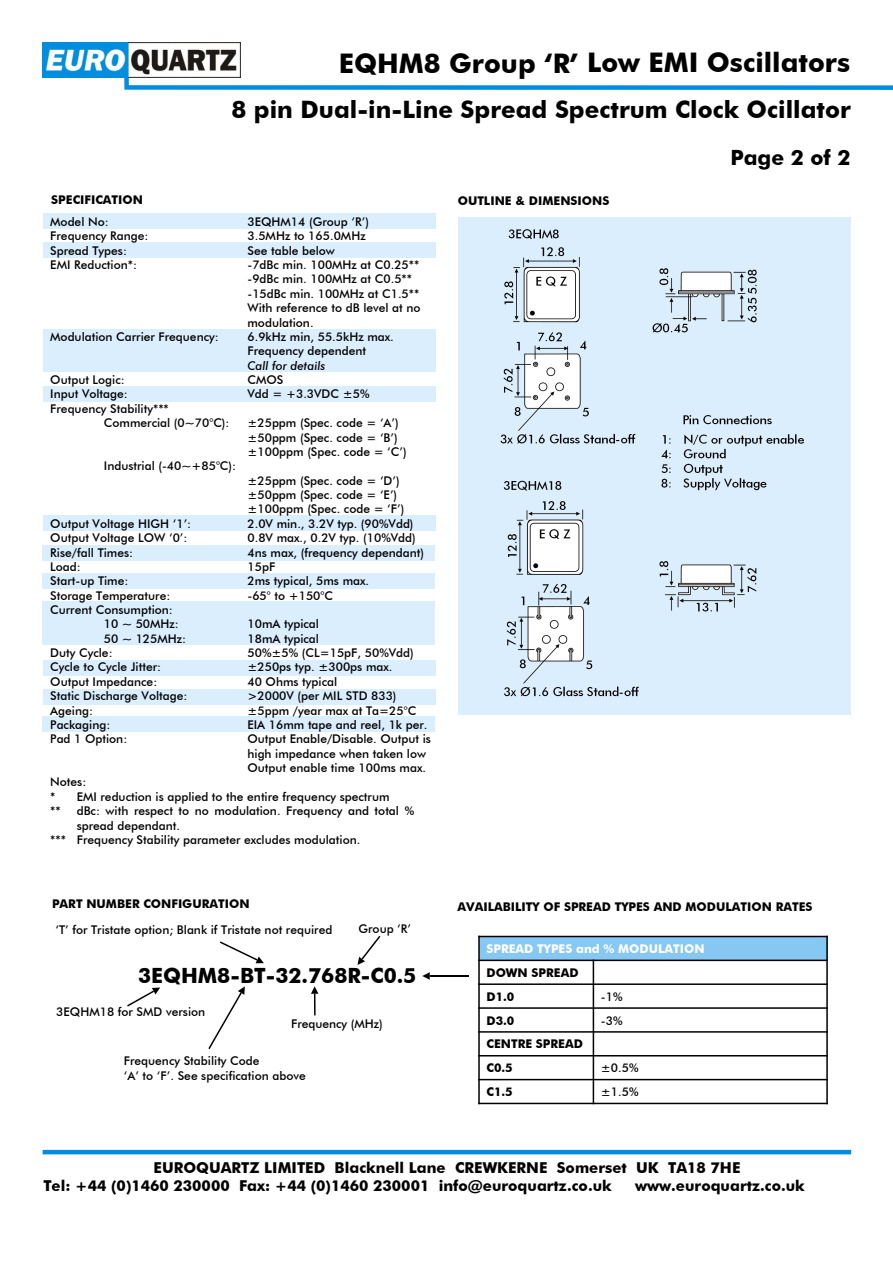
<style>
.page{position:relative;width:893px;height:1263px;background:#fff}
.page>*{position:absolute;margin:0;border:0;box-sizing:border-box;transform-origin:0 0}
.t1{font:700 27px "Futura BT";color:#000}
.t2{font:700 24px "Futura BT";color:#000}
.t3{font:700 21px "Futura BT";color:#000}
.t4{font:700 15px/18px "Futura BT";color:#000}
.t5{font:500 12px/14.4px "Futura BT";color:#000}
.t6{font:700 12px/23.9px "Futura BT";color:#000}
.t7{font:700 12px "Futura BT";color:#fff}
.t8{font:italic 500 12px "Futura BT";color:#000}
</style>
<div class="page">
<svg style="left:124px;top:73px;width:769px;height:17px"></svg>
<hr style="left:43px;top:1150px;width:808px;height:4px;background:#008ce4">
<img style="left:43px;top:42px;width:197px;height:36px">
<div style="left:458px;top:217px;width:393px;height:498px;background:#dbeefe"></div>
<svg style="left:220px;top:941px;width:44px;height:22px"></svg>
<svg style="left:208px;top:986px;width:37px;height:63px"></svg>
<svg style="left:311px;top:986px;width:7px;height:8px"></svg>
<hr style="left:314px;top:994px;width:2px;height:21px;background:#000">
<svg style="left:357px;top:936px;width:23px;height:29px"></svg>
<svg style="left:422px;top:972px;width:8px;height:8px"></svg>
<hr style="left:430px;top:975px;width:39px;height:2px;background:#000">
<svg style="left:127px;top:987px;width:33px;height:19px"></svg>
<div style="left:479px;top:936px;width:348px;height:24px;background:#87c8f2"></div>
<hr style="left:478px;top:936px;width:350px;height:1px;background:#000">
<hr style="left:478px;top:959px;width:350px;height:2px;background:#000">
<hr style="left:478px;top:983px;width:350px;height:2px;background:#000">
<hr style="left:478px;top:1007px;width:350px;height:2px;background:#000">
<hr style="left:478px;top:1031px;width:350px;height:2px;background:#000">
<hr style="left:478px;top:1055px;width:350px;height:1px;background:#000">
<hr style="left:478px;top:1079px;width:350px;height:1px;background:#000">
<hr style="left:478px;top:1103px;width:350px;height:1px;background:#000">
<hr style="left:478px;top:936px;width:2px;height:168px;background:#000">
<hr style="left:593px;top:959px;width:1px;height:145px;background:#000">
<hr style="left:826px;top:936px;width:2px;height:168px;background:#000">
<img style="left:500px;top:229px;width:304px;height:468px">
<div style="left:42px;top:717px;width:393px;height:15px;background:#dbeefe"></div>
<div style="left:43px;top:689px;width:393px;height:15px;background:#dbeefe"></div>
<div style="left:43px;top:660px;width:393px;height:15px;background:#dbeefe"></div>
<div style="left:42px;top:602px;width:393px;height:43px;background:#dbeefe"></div>
<div style="left:42px;top:573px;width:393px;height:15px;background:#dbeefe"></div>
<div style="left:42px;top:545px;width:393px;height:16px;background:#dbeefe"></div>
<div style="left:43px;top:515px;width:393px;height:16px;background:#dbeefe"></div>
<div style="left:43px;top:386px;width:393px;height:16px;background:#dbeefe"></div>
<div style="left:43px;top:329px;width:393px;height:43px;background:#dbeefe"></div>
<div style="left:43px;top:242px;width:393px;height:15px;background:#dbeefe"></div>
<div style="left:43px;top:214px;width:393px;height:15px;background:#dbeefe"></div>
<h1 class="t1" style="left:339px;top:51px;width:513px">EQHM8 Group ‘R’ Low EMI Oscillators</h1>
<h2 class="t2" style="left:231px;top:99px;width:621px">8 pin Dual-in-Line Spread Spectrum Clock Ocillator</h2>
<p class="t6" style="left:51px;top:189px;width:93px">SPECIFICATION</p>
<p class="t5" style="left:50px;top:216px;width:60px">Model No:</p>
<p class="t5" style="left:247px;top:216px;width:123px">3EQHM14 (Group ‘R’)</p>
<p class="t5" style="left:50px;top:230px;width:100px">Frequency Range:</p>
<p class="t5" style="left:247px;top:230px;width:120px">3.5MHz to 165.0MHz</p>
<p class="t5" style="left:50px;top:244px;width:78px">Spread Types:</p>
<p class="t5" style="left:247px;top:244px;width:89px">See table below</p>
<p class="t5" style="left:50px;top:259px;width:88px">EMI Reduction*:</p>
<p class="t5" style="left:247px;top:259px;width:175px">-7dBc min. 100MHz at C0.25** -9dBc min. 100MHz at C0.5** -15dBc min. 100MHz at C1.5**<br>With reference to dB level at no modulation.</p>
<p class="t5" style="left:50px;top:331px;width:170px">Modulation Carrier Frequency:</p>
<p class="t5" style="left:247px;top:331px;width:148px">6.9kHz min, 55.5kHz max.<br>Frequency dependent</p>
<p class="t8" style="left:247px;top:361px;width:79px">Call for details</p>
<p class="t5" style="left:50px;top:374px;width:76px">Output Logic:</p>
<p class="t5" style="left:247px;top:374px;width:37px">CMOS</p>
<p class="t5" style="left:50px;top:388px;width:79px">Input Voltage:</p>
<p class="t5" style="left:247px;top:388px;width:124px">Vdd = +3.3VDC ±5%</p>
<p class="t5" style="left:104px;top:402px;width:127px;text-indent:-54px">Frequency Stability***<br>Commercial (0~70°C):</p>
<p class="t5" style="left:247px;top:417px;width:161px">±25ppm (Spec. code = ‘A’) ±50ppm (Spec. code = ‘B’) ±100ppm (Spec. code = ‘C’)</p>
<p class="t5" style="left:104px;top:460px;width:134px">Industrial (-40~+85°C):</p>
<p class="t5" style="left:247px;top:474px;width:158px">±25ppm (Spec. code = ‘D’) ±50ppm (Spec. code = ‘E’) ±100ppm (Spec. code = ‘F’)</p>
<p class="t5" style="left:50px;top:517px;width:142px">Output Voltage HIGH ‘1’:</p>
<p class="t5" style="left:247px;top:517px;width:168px">2.0V min., 3.2V typ. (90%Vdd)</p>
<p class="t5" style="left:50px;top:532px;width:139px">Output Voltage LOW ‘0’:</p>
<p class="t5" style="left:247px;top:532px;width:170px">0.8V max., 0.2V typ. (10%Vdd)</p>
<p class="t5" style="left:50px;top:546px;width:84px">Rise/fall Times:</p>
<p class="t5" style="left:247px;top:546px;width:178px">4ns max, (frequency dependant)</p>
<p class="t5" style="left:50px;top:560px;width:32px">Load:</p>
<p class="t5" style="left:247px;top:560px;width:29px">15pF</p>
<p class="t5" style="left:50px;top:575px;width:80px">Start-up Time:</p>
<p class="t5" style="left:247px;top:575px;width:123px">2ms typical, 5ms max.</p>
<p class="t5" style="left:50px;top:589px;width:122px">Storage Temperature:</p>
<p class="t5" style="left:247px;top:589px;width:87px">-65° to +150°C</p>
<p class="t5" style="left:104px;top:604px;width:76px;text-indent:-54px">Current Consumption:<br>10 ~ 50MHz:</p>
<p class="t5" style="left:247px;top:618px;width:73px">10mA typical</p>
<p class="t5" style="left:104px;top:632px;width:84px">50 ~ 125MHz:</p>
<p class="t5" style="left:247px;top:632px;width:73px">18mA typical</p>
<p class="t5" style="left:50px;top:647px;width:64px">Duty Cycle:</p>
<p class="t5" style="left:247px;top:647px;width:168px">50%±5% (CL=15pF, 50%Vdd)</p>
<p class="t5" style="left:50px;top:661px;width:112px">Cycle to Cycle Jitter:</p>
<p class="t5" style="left:247px;top:661px;width:147px">±250ps typ. ±300ps max.</p>
<p class="t5" style="left:50px;top:675px;width:109px">Output Impedance:</p>
<p class="t5" style="left:247px;top:675px;width:91px">40 Ohms typical</p>
<p class="t5" style="left:50px;top:690px;width:139px">Static Discharge Voltage:</p>
<p class="t5" style="left:247px;top:690px;width:151px">&gt;2000V (per MIL STD 833)</p>
<p class="t5" style="left:50px;top:704px;width:44px">Ageing:</p>
<p class="t5" style="left:247px;top:704px;width:170px">±5ppm /year max at Ta=25°C</p>
<p class="t5" style="left:50px;top:719px;width:62px">Packaging:</p>
<p class="t5" style="left:247px;top:719px;width:181px">EIA 16mm tape and reel, 1k per.</p>
<p class="t5" style="left:50px;top:733px;width:79px">Pad 1 Option:</p>
<p class="t5" style="left:247px;top:733px;width:185px">Output Enable/Disable. Output is high impedance when taken low<br>Output enable time 100ms max.</p>
<p class="t5" style="left:50px;top:776px;width:341px">Notes:<br>* EMI reduction is applied to the entire frequency spectrum **</p>
<p class="t5" style="left:77px;top:805px;width:339px">dBc: with respect to no modulation. Frequency and total %</p>
<p class="t5" style="left:77px;top:819px;width:105px">spread dependant.</p>
<p class="t5" style="left:50px;top:833px;width:312px">*** Frequency Stability parameter excludes modulation.</p>
<p class="t6" style="left:52px;top:893px;width:199px">PART NUMBER CONFIGURATION</p>
<p class="t5" style="left:55px;top:924px;width:278px">‘T’ for Tristate option; Blank if Tristate not required</p>
<p class="t5" style="left:359px;top:922px;width:54px">Group ‘R’</p>
<h3 class="t3" style="left:138px;top:967px;width:280px">3EQHM8-BT-32.768R-C0.5</h3>
<p class="t5" style="left:56px;top:1005px;width:150px">3EQHM18 for SMD version</p>
<p class="t5" style="left:291px;top:1018px;width:93px">Frequency (MHz)</p>
<p class="t5" style="left:124px;top:1055px;width:183px">Frequency Stability Code<br>‘A’ to ‘F’. See specification above</p>
<p class="t6" style="left:458px;top:190px;width:153px">OUTLINE &amp; DIMENSIONS</p>
<h3 class="t3" style="left:730px;top:149px;width:122px">Page 2 of 2</h3>
<p class="t6" style="left:457px;top:896px;width:356px">AVAILABILITY OF SPREAD TYPES AND MODULATION RATES</p>
<p class="t7" style="left:486px;top:944px;width:220px">SPREAD TYPES and % MODULATION</p>
<p class="t6" style="left:486px;top:962px;width:94px">DOWN SPREAD<br>D1.0</p>
<p class="t5" style="left:601px;top:990px;width:23px">-1%</p>
<p class="t6" style="left:486px;top:1009px;width:29px">D3.0</p>
<p class="t5" style="left:601px;top:1014px;width:23px">-3%</p>
<p class="t6" style="left:486px;top:1033px;width:98px">CENTRE SPREAD<br>C0.5</p>
<p class="t5" style="left:601px;top:1062px;width:39px">±0.5%</p>
<p class="t6" style="left:486px;top:1081px;width:28px">C1.5</p>
<p class="t5" style="left:601px;top:1086px;width:39px">±1.5%</p>
<p class="t4" style="left:43px;top:1160px;width:699px;text-indent:110px">EUROQUARTZ LIMITED Blacknell Lane CREWKERNE Somerset UK TA18 7HE<br>Tel: +44 (0)1460 230000 Fax: +44 (0)1460 230001 info@euroquartz.co.uk</p>
<p class="t4" style="left:635px;top:1178px;width:171px">www.euroquartz.co.uk</p>
</div>
